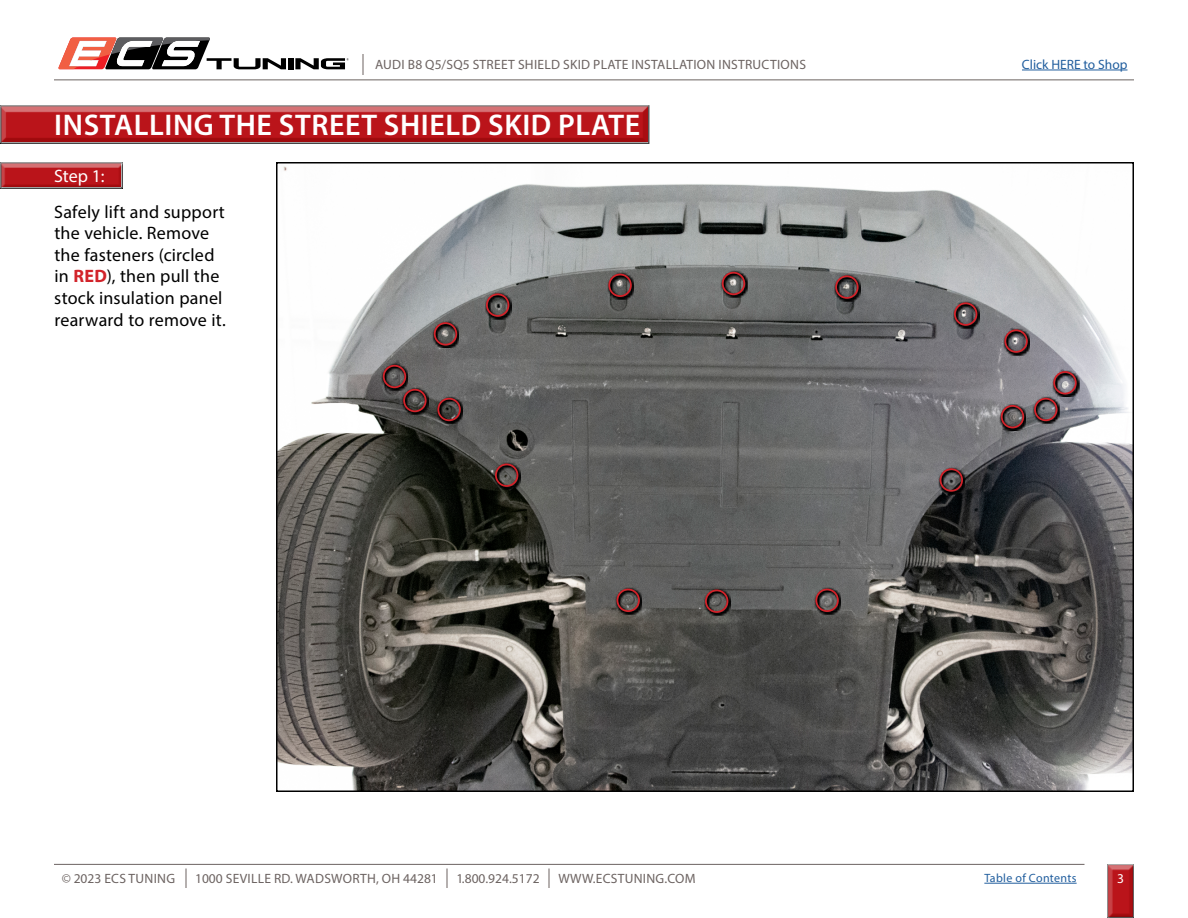
<style>
.page{position:relative;width:1188px;height:918px;background:#fff}
.page>*{position:absolute;margin:0;border:0;box-sizing:border-box;transform-origin:0 0}
.t1{font:600 30px "Myriad Pro";letter-spacing:.02em;color:#fff}
.t2{font:18px/21.6px "Myriad Pro";letter-spacing:.01em;color:#000}
.t3{font:18px "Myriad Pro";color:#fff}
.t4{font:13.5px "Myriad Pro";letter-spacing:.02em;color:#6c6361}
.t5{font:13.5px "Myriad Pro";color:#215e9e}
.t6{font:13.5px "Myriad Pro";color:#6c6361}
.t7{font:13.5px "Myriad Pro";color:#fff}
.t8{font:12px "Myriad Pro";letter-spacing:.025em;color:#215e9e}
.s1{font-weight:700;color:#d2232a}
</style>
<div class="page">
<div style="left:288px;top:58px;width:5px;height:11px;background:#000"></div>
<svg style="left:58px;top:38px;width:228px;height:31px"></svg>
<svg style="left:295px;top:58px;width:54px;height:11px"></svg>
<hr style="left:54px;top:80px;width:1080px;height:1px;background:#6c6361">
<svg style="left:363px;top:54px;width:1px;height:21px"></svg>
<hr style="left:1022px;top:70px;width:106px;height:1px;background:#215e9e">
<div style="left:1101px;top:861px;width:39px;height:57px;background:#000;opacity:.75"></div>
<hr style="left:984px;top:883px;width:93px;height:1px;background:#215e9e">
<hr style="left:54px;top:864px;width:1030px;height:1px;background:#6c6361">
<svg style="left:549px;top:868px;width:1px;height:20px"></svg>
<svg style="left:186px;top:868px;width:1px;height:20px"></svg>
<svg style="left:447px;top:868px;width:1px;height:20px"></svg>
<div style="left:0;top:159px;width:129px;height:30px;background:#000;opacity:.75"></div>
<img style="left:279px;top:166px;width:852px;height:623px">
<svg style="left:381px;top:362px;width:27px;height:29px"></svg>
<div style="left:383px;top:365px;width:23px;height:23px;border:2px solid #d2232a;border-radius:50%"></div>
<div style="left:0;top:101px;width:657px;height:43px;background:#000;opacity:.75"></div>
<svg style="left:432px;top:320px;width:27px;height:28px"></svg>
<div style="left:434px;top:322px;width:23px;height:24px;border:2px solid #d2232a;border-radius:50%"></div>
<svg style="left:484px;top:291px;width:27px;height:28px"></svg>
<div style="left:486px;top:293px;width:23px;height:24px;border:2px solid #d2232a;border-radius:50%"></div>
<svg style="left:606px;top:271px;width:28px;height:28px"></svg>
<div style="left:608px;top:274px;width:24px;height:23px;border:2px solid #d2232a;border-radius:50%"></div>
<svg style="left:719px;top:269px;width:28px;height:29px"></svg>
<div style="left:722px;top:272px;width:23px;height:23px;border:2px solid #d2232a;border-radius:50%"></div>
<svg style="left:833px;top:273px;width:28px;height:28px"></svg>
<div style="left:835px;top:275px;width:24px;height:24px;border:2px solid #d2232a;border-radius:50%"></div>
<svg style="left:952px;top:300px;width:27px;height:28px"></svg>
<div style="left:954px;top:302px;width:23px;height:24px;border:2px solid #d2232a;border-radius:50%"></div>
<svg style="left:1002px;top:327px;width:28px;height:28px"></svg>
<div style="left:1004px;top:329px;width:24px;height:24px;border:2px solid #d2232a;border-radius:50%"></div>
<svg style="left:1051px;top:369px;width:28px;height:28px"></svg>
<div style="left:1053px;top:371px;width:24px;height:23px;border:2px solid #d2232a;border-radius:50%"></div>
<svg style="left:401px;top:386px;width:28px;height:29px"></svg>
<div style="left:403px;top:389px;width:24px;height:23px;border:2px solid #d2232a;border-radius:50%"></div>
<svg style="left:435px;top:395px;width:28px;height:29px"></svg>
<div style="left:437px;top:398px;width:24px;height:23px;border:2px solid #d2232a;border-radius:50%"></div>
<svg style="left:614px;top:586px;width:28px;height:28px"></svg>
<div style="left:616px;top:589px;width:24px;height:23px;border:2px solid #d2232a;border-radius:50%"></div>
<svg style="left:493px;top:461px;width:27px;height:28px"></svg>
<div style="left:495px;top:464px;width:23px;height:23px;border:2px solid #d2232a;border-radius:50%"></div>
<svg style="left:1031px;top:395px;width:29px;height:29px"></svg>
<div style="left:1034px;top:398px;width:24px;height:23px;border:2px solid #d2232a;border-radius:50%"></div>
<svg style="left:999px;top:403px;width:27px;height:28px"></svg>
<div style="left:1001px;top:405px;width:23px;height:23px;border:2px solid #d2232a;border-radius:50%"></div>
<svg style="left:938px;top:466px;width:27px;height:28px"></svg>
<div style="left:940px;top:468px;width:23px;height:24px;border:2px solid #d2232a;border-radius:50%"></div>
<svg style="left:813px;top:586px;width:28px;height:28px"></svg>
<div style="left:815px;top:589px;width:24px;height:23px;border:2px solid #d2232a;border-radius:50%"></div>
<svg style="left:703px;top:587px;width:27px;height:28px"></svg>
<div style="left:705px;top:590px;width:23px;height:23px;border:2px solid #d2232a;border-radius:50%"></div>
<p class="t4" style="left:375px;top:56px;width:432px">AUDI B8 Q5/SQ5 STREET SHIELD SKID PLATE INSTALLATION INSTRUCTIONS</p>
<p class="t5" style="left:1022px;top:56px;width:107px">Click HERE to Shop</p>
<h1 class="t1" style="left:54px;top:106px;width:587px">INSTALLING THE STREET SHIELD SKID PLATE</h1>
<h2 class="t3" style="left:54px;top:164px;width:52px">Step 1:</h2>
<h2 class="t2" style="left:54px;top:200px;width:173px">Safely lift and support the vehicle. Remove the fasteners (circled in <span class="s1">RED</span>), then pull the stock insulation panel rearward to remove it.</h2>
<p class="t4" style="left:62px;top:870px;width:115px">© 2023 ECS TUNING</p>
<p class="t4" style="left:195px;top:870px;width:244px">1000 SEVILLE RD. WADSWORTH, OH 44281</p>
<p class="t6" style="left:456px;top:870px;width:85px">1.800.924.5172</p>
<p class="t4" style="left:558px;top:870px;width:139px">WWW.ECSTUNING.COM</p>
<p class="t8" style="left:984px;top:871px;width:94px">Table of Contents</p>
<p class="t7" style="left:1117px;top:870px;width:8px">3</p>
</div>
